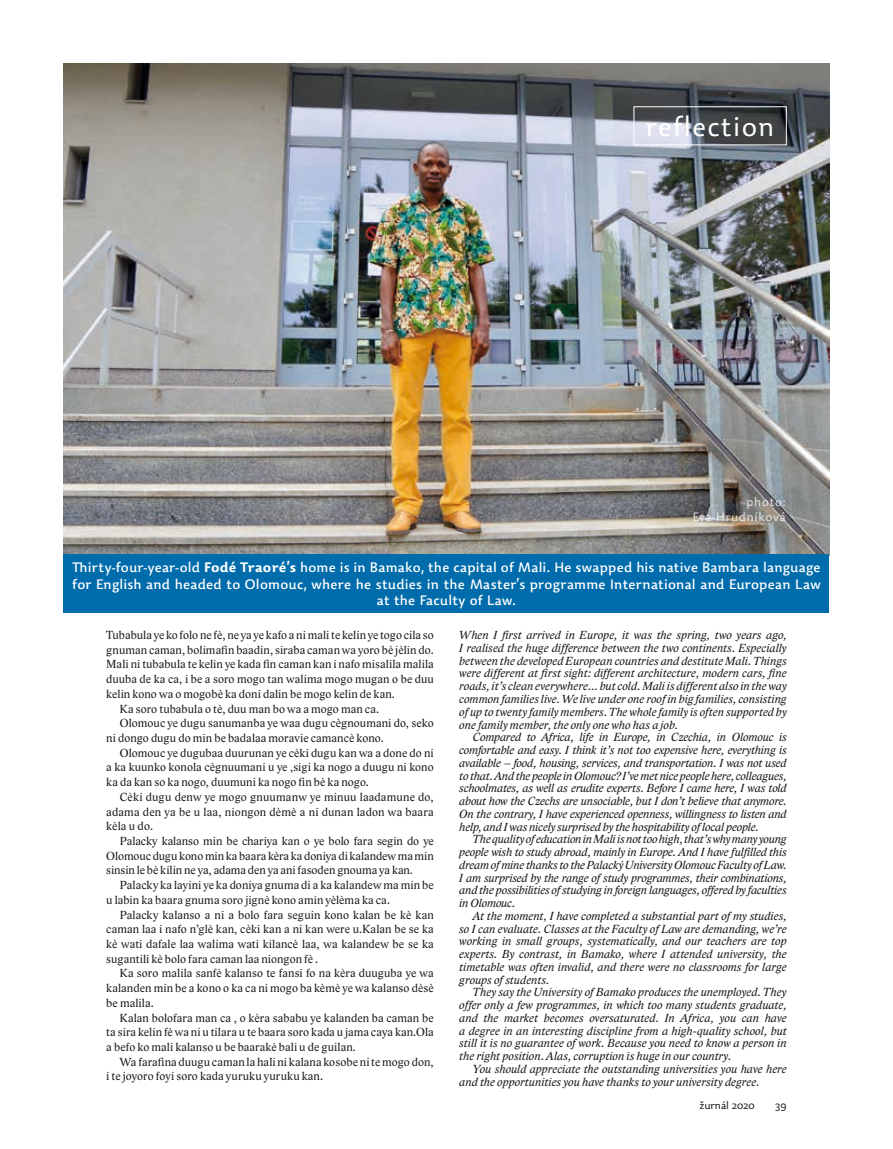
<style>
.page{position:relative;width:893px;height:1149px;background:#fff}
.page>*{position:absolute;margin:0;border:0;box-sizing:border-box;transform-origin:0 0}
.t1{font:300 27px "Dederon SLOT";letter-spacing:.05em;color:#fff}
.t2{font:500 13.5px/16.5px "Dederon SDOT";letter-spacing:.015em;color:#fff;text-align:center}
.t3{font:italic 12px/12.8px "Lido ST";letter-spacing:.005em;color:#1a171c;text-align:justify}
.t4{font:12px "Lido ST";letter-spacing:.01em;color:#1a171c}
.t5{font:300 12px/15px "Dederon SLOT";letter-spacing:.06em;color:#fff;text-align:right}
.t6{font:300 10.5px "Dederon SLOT";color:#1a171c}
.s1{font-weight:700}
</style>
<div class="page">
<img style="left:64px;top:64px;width:765px;height:490px">
<div style="left:634px;top:106px;width:153px;height:39px;border:1px solid #fff"></div>
<div style="left:64px;top:554px;width:765px;height:58px;background:#006cac"></div>
<h1 class="t1" style="left:646px;top:111px;width:130px">reflection</h1>
<p class="t5" style="left:692px;top:494px;width:95px">photo:<br>Eva Hrudníková</p>
<p class="t2" style="left:72px;top:559px;width:750px">Thirty-four-year-old <span class="s1">Fodé Traoré’s</span> home is in Bamako, the capital of Mali. He swapped his native Bambara language for English and headed to Olomouc, where he studies in the Master’s programme International and European Law at the Faculty of Law.</p>
<p class="t3" style="left:459px;top:628px;width:329px">When I first arrived in Europe, it was the spring, two years ago, I realised the huge difference between the two continents. Especially between the developed European countries and destitute Mali. Things were different at first sight: different architecture, modern cars, fine roads, it’s clean everywhere… but cold. Mali is different also in the way common families live. We live under one roof in big families, consisting of up to twenty family members. The whole family is often supported by one family member, the only one who has a job.</p>
<p class="t3" style="left:459px;top:730px;width:329px;text-indent:14px">Compared to Africa, life in Europe, in Czechia, in Olomouc is comfortable and easy. I think it’s not too expensive here, everything is available – food, housing, services, and transportation. I was not used to that. And the people in Olomouc? I’ve met nice people here, colleagues, schoolmates, as well as erudite experts. Before I came here, I was told about how the Czechs are unsociable, but I don’t believe that anymore.<br>On the contrary, I have experienced openness, willingness to listen and help, and I was nicely surprised by the hospitability of local people.</p>
<p class="t3" style="left:459px;top:832px;width:329px;text-indent:14px">The quality of education in Mali is not too high, that’s why many young people wish to study abroad, mainly in Europe. And I have fulfilled this dream of mine thanks to the Palacký University Olomouc Faculty of Law.<br>I am surprised by the range of study programmes, their combinations, and the possibilities of studying in foreign languages, offered by faculties in Olomouc.</p>
<p class="t3" style="left:459px;top:909px;width:329px;text-indent:14px">At the moment, I have completed a substantial part of my studies, so I can evaluate. Classes at the Faculty of Law are demanding, we’re working in small groups, systematically, and our teachers are top experts. By contrast, in Bamako, where I attended university, the timetable was often invalid, and there were no classrooms for large groups of students.</p>
<p class="t3" style="left:459px;top:985px;width:329px;text-indent:14px">They say the University of Bamako produces the unemployed. They offer only a few programmes, in which too many students graduate, and the market becomes oversaturated. In Africa, you can have a degree in an interesting discipline from a high-quality school, but still it is no guarantee of work. Because you need to know a person in the right position. Alas, corruption is huge in our country.</p>
<p class="t3" style="left:459px;top:1061px;width:329px;text-indent:14px">You should appreciate the outstanding universities you have here and the opportunities you have thanks to your university degree.</p>
<p class="t4" style="left:106px;top:627px;width:329px">Tubabula ye ko folo ne fè, ne ya ye kafo a ni mali te kelin ye togo cila so</p>
<p class="t4" style="left:106px;top:642px;width:329px">gnuman caman, bolimafin baadin, siraba caman wa yoro bè jèlin do.</p>
<p class="t4" style="left:106px;top:657px;width:329px">Mali ni tubabula te kelin ye kada fin caman kan i nafo misalila malila</p>
<p class="t4" style="left:106px;top:671px;width:329px">duuba de ka ca, i be a soro mogo tan walima mogo mugan o be duu</p>
<p class="t4" style="left:106px;top:686px;width:290px">kelin kono wa o mogobè ka doni dalin be mogo kelin de kan.</p>
<p class="t4" style="left:120px;top:701px;width:261px">Ka soro tubabula o tè, duu man bo wa a mogo man ca.</p>
<p class="t4" style="left:120px;top:715px;width:315px">Olomouc ye dugu sanumanba ye waa dugu cègnoumani do, seko</p>
<p class="t4" style="left:106px;top:730px;width:279px">ni dongo dugu do min be badalaa moravie camancè kono.</p>
<p class="t4" style="left:120px;top:745px;width:315px">Olomouc ye dugubaa duurunan ye cèki dugu kan wa a done do ni</p>
<p class="t4" style="left:106px;top:760px;width:329px">a ka kuunko konola cègnuumani u ye ,sigi ka nogo a duugu ni kono</p>
<p class="t4" style="left:106px;top:774px;width:264px">ka da kan so ka nogo, duumuni ka nogo fin bè ka nogo.</p>
<p class="t4" style="left:120px;top:789px;width:315px">Cèki dugu denw ye mogo gnuumanw ye minuu laadamune do,</p>
<p class="t4" style="left:106px;top:804px;width:329px">adama den ya be u laa, niongon dèmè a ni dunan ladon wa baara</p>
<p class="t4" style="left:106px;top:818px;width:48px">kèla u do.</p>
<p class="t4" style="left:120px;top:833px;width:315px">Palacky kalanso min be chariya kan o ye bolo fara segin do ye</p>
<p class="t4" style="left:106px;top:848px;width:329px">Olomouc dugu kono min ka baara kèra ka doniya di kalandew ma min</p>
<p class="t4" style="left:106px;top:862px;width:308px">sinsin le bè kilin ne ya, adama den ya ani fasoden gnouma ya kan.</p>
<p class="t4" style="left:120px;top:877px;width:315px">Palacky ka layini ye ka doniya gnuma di a ka kalandew ma min be</p>
<p class="t4" style="left:106px;top:892px;width:285px">u labin ka baara gnuma soro jignè kono amin yèlèma ka ca.</p>
<p class="t4" style="left:120px;top:907px;width:315px">Palacky kalanso a ni a bolo fara seguin kono kalan be kè kan</p>
<p class="t4" style="left:106px;top:921px;width:329px">caman laa i nafo n’glè kan, cèki kan a ni kan were u.Kalan be se ka</p>
<p class="t4" style="left:106px;top:936px;width:329px">kè wati dafale laa walima wati kilancè laa, wa kalandew be se ka</p>
<p class="t4" style="left:106px;top:951px;width:213px">sugantili kè bolo fara caman laa niongon fè .</p>
<p class="t4" style="left:120px;top:965px;width:315px">Ka soro malila sanfè kalanso te fansi fo na kèra duuguba ye wa</p>
<p class="t4" style="left:106px;top:980px;width:329px">kalanden min be a kono o ka ca ni mogo ba kèmè ye wa kalanso dèsè</p>
<p class="t4" style="left:106px;top:995px;width:49px">be malila.</p>
<p class="t4" style="left:120px;top:1009px;width:315px">Kalan bolofara man ca , o kèra sababu ye kalanden ba caman be</p>
<p class="t4" style="left:106px;top:1024px;width:329px">ta sira kelin fè wa ni u tilara u te baara soro kada u jama caya kan.Ola</p>
<p class="t4" style="left:106px;top:1039px;width:251px">a befo ko mali kalanso u be baarakè bali u de guilan.</p>
<p class="t4" style="left:120px;top:1054px;width:315px">Wa farafina duugu caman la hali ni kalana kosobe ni te mogo don,</p>
<p class="t4" style="left:106px;top:1068px;width:218px">i te joyoro foyi soro kada yuruku yuruku kan.</p>
<p class="t6" style="left:699px;top:1098px;width:57px">žurnál 2020</p>
<p class="t6" style="left:775px;top:1098px;width:13px">39</p>
</div>
